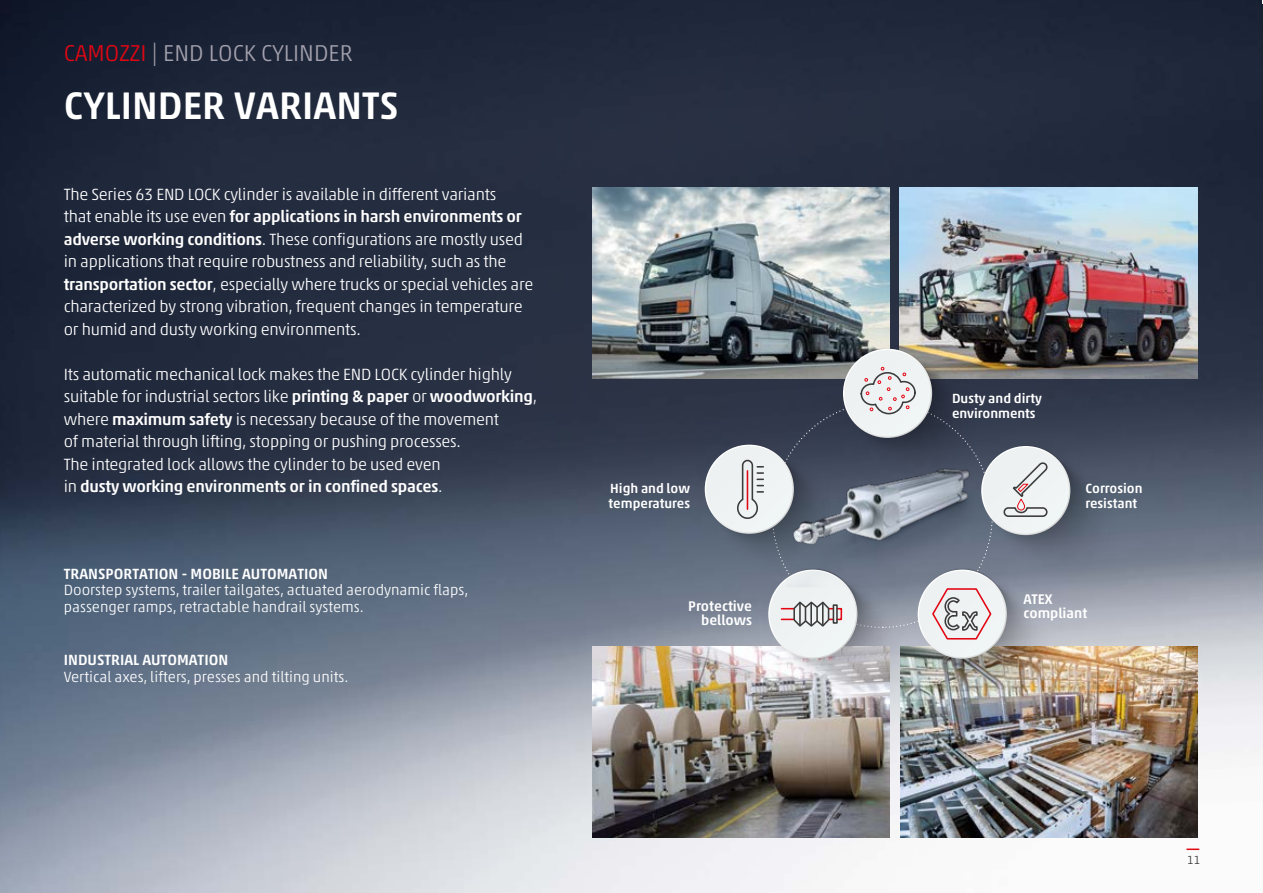
<style>
.page{position:relative;width:1263px;height:893px;background:#fff}
.page>*{position:absolute;margin:0;border:0;box-sizing:border-box;transform-origin:0 0}
.t1{font:500 39px "Akko W1 G";color:#fff}
.t2{font:300 23.25px "Akko W1 G";color:#a3a1ad}
.t3{font:300 16.5px/22.5px "Akko W1 G";letter-spacing:-.015em;color:#fff}
.t4{font:300 15px/16.5px "Akko W1 G";color:#fff}
.t5{font:500 15px "Akko W1 G";color:#fff}
.t6{font:500 14.25px/14.2px "Akko W1 G";color:#fff;text-align:right}
.t7{font:500 14.1px/14.1px "Akko W1 G";color:#fff}
.t8{font:500 13.5px/15px "Akko W1 G";color:#fff}
.t9{font:300 12px "Akko W1 G";color:#3c3c3b}
.s1{color:#e30613}
.s2{font-weight:500}
</style>
<div class="page">
<img style="left:0;top:0;width:1263px;height:893px">
<img style="left:592px;top:187px;width:297px;height:191px">
<img style="left:592px;top:646px;width:297px;height:192px">
<img style="left:900px;top:187px;width:297px;height:191px">
<img style="left:900px;top:646px;width:297px;height:192px">
<img style="left:763px;top:587px;width:299px;height:125px">
<svg style="left:918px;top:570px;width:89px;height:89px"></svg>
<div style="left:919px;top:571px;width:86px;height:86px;background:#f0f4f5;border-radius:43px"></div>
<img style="left:837px;top:340px;width:151px;height:27px">
<div style="left:844px;top:350px;width:87px;height:87px;background:#edf1f2;border-radius:43px"></div>
<img style="left:699px;top:436px;width:72px;height:151px">
<svg style="left:705px;top:445px;width:89px;height:89px"></svg>
<div style="left:706px;top:446px;width:86px;height:86px;background:#eef2f3;border-radius:43px"></div>
<svg style="left:737px;top:459px;width:26px;height:60px"></svg>
<svg style="left:768px;top:570px;width:89px;height:89px"></svg>
<div style="left:770px;top:571px;width:86px;height:86px;background:#f0f4f5;border-radius:43px"></div>
<svg style="left:771px;top:367px;width:222px;height:274px"></svg>
<div style="left:833px;top:604px;width:5px;height:20px;border:2px solid #3c3c3b"></div>
<img style="left:975px;top:437px;width:151px;height:151px">
<svg style="left:981px;top:446px;width:89px;height:89px"></svg>
<div style="left:982px;top:447px;width:87px;height:87px;background:#eff2f3;border-radius:43px"></div>
<svg style="left:1012px;top:462px;width:36px;height:37px"></svg>
<svg style="left:1003px;top:506px;width:45px;height:11px"></svg>
<div style="left:1017px;top:499px;width:8px;height:11px;border:1px solid #e30613;border-radius:4px"></div>
<img style="left:785px;top:447px;width:199px;height:141px">
<svg style="left:1186px;top:848px;width:13px;height:2px"></svg>
<h2 class="t2" style="left:64px;top:36px;width:290px"><span class="s1">CAMOZZI</span> | END LOCK CYLINDER</h2>
<h1 class="t1" style="left:64px;top:77px;width:337px">CYLINDER VARIANTS</h1>
<p class="t3" style="left:64px;top:182px;width:471px">The Series 63 END LOCK cylinder is available in different variants<br>that enable its use even <span class="s2">for applications in harsh environments or adverse working conditions</span>. These configurations are mostly used in applications that require robustness and reliability, such as the <span class="s2">transportation sector</span>, especially where trucks or special vehicles are characterized by strong vibration, frequent changes in temperature or humid and dusty working environments.</p>
<p class="t3" style="left:64px;top:362px;width:475px">Its automatic mechanical lock makes the END LOCK cylinder highly suitable for industrial sectors like <span class="s2">printing &amp; paper</span> or <span class="s2">woodworking</span>, where <span class="s2">maximum safety</span> is necessary because of the movement<br>of material through lifting, stopping or pushing processes.<br>The integrated lock allows the cylinder to be used even<br>in <span class="s2">dusty working environments or in confined spaces</span>.</p>
<p class="t5" style="left:64px;top:562px;width:266px">TRANSPORTATION - MOBILE AUTOMATION</p>
<p class="t4" style="left:64px;top:581px;width:406px">Doorstep systems, trailer tailgates, actuated aerodynamic flaps, passenger ramps, retractable handrail systems.</p>
<p class="t5" style="left:64px;top:649px;width:166px">INDUSTRIAL AUTOMATION</p>
<p class="t4" style="left:64px;top:667px;width:286px">Vertical axes, lifters, presses and tilting units.</p>
<p class="t8" style="left:609px;top:479px;width:83px">High and low temperatures</p>
<p class="t6" style="left:688px;top:598px;width:65px">Protective bellows</p>
<p class="t8" style="left:952px;top:389px;width:92px">Dusty and dirty environments</p>
<p class="t8" style="left:1085px;top:479px;width:59px">Corrosion resistant</p>
<p class="t7" style="left:1024px;top:591px;width:65px">ATEX compliant</p>
<p class="t9" style="left:1187px;top:851px;width:15px">11</p>
</div>
